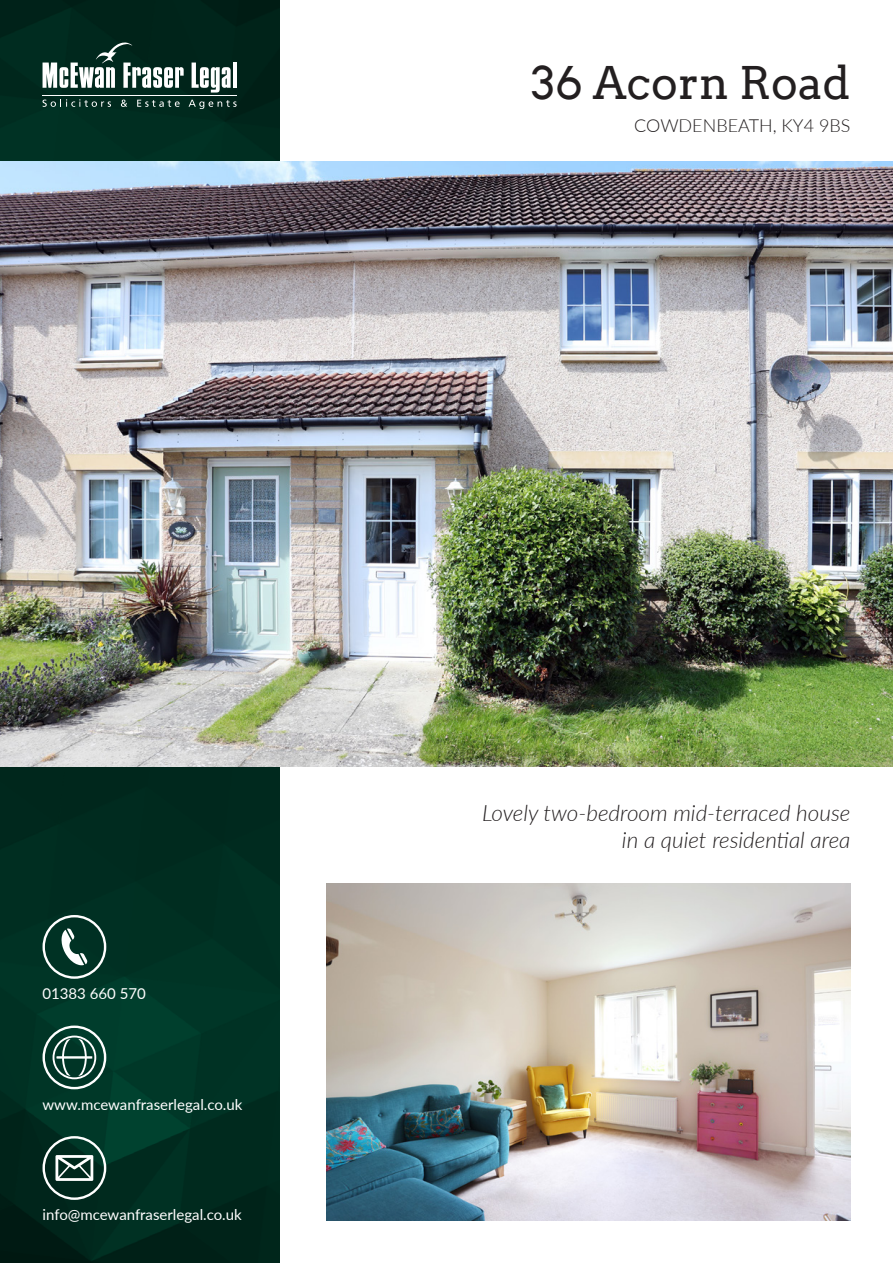
<style>
.page{position:relative;width:893px;height:1263px;background:#fff}
.page>*{position:absolute;margin:0;border:0;box-sizing:border-box;transform-origin:0 0}
.t1{font:45px "Arvo";color:#231f20}
.t2{font:italic 300 22.5px/27px "Lato";color:#231f20;text-align:right}
.t3{font:300 18px "Lato";color:#231f20}
.t4{font:15px "Lato";color:#fff}
</style>
<div class="page">
<img style="left:0;top:0;width:279px;height:1263px">
<img style="left:0;top:162px;width:893px;height:605px">
<svg style="left:43px;top:43px;width:141px;height:45px"></svg>
<svg style="left:192px;top:63px;width:39px;height:30px"></svg>
<hr style="left:233px;top:63px;width:4px;height:25px;background:#fff">
<hr style="left:43px;top:95px;width:194px;height:1px;background:#fff">
<svg style="left:43px;top:99px;width:68px;height:8px"></svg>
<svg style="left:121px;top:100px;width:6px;height:7px"></svg>
<svg style="left:137px;top:100px;width:43px;height:7px"></svg>
<svg style="left:189px;top:100px;width:48px;height:9px"></svg>
<img style="left:326px;top:883px;width:524px;height:337px">
<svg style="left:43px;top:915px;width:63px;height:64px;background:#335a4f"></svg>
<svg style="left:43px;top:1025px;width:63px;height:64px;background:#3a6559"></svg>
<svg style="left:43px;top:1136px;width:63px;height:64px;background:#3a5b52"></svg>
<h1 class="t1" style="left:531px;top:55px;width:321px">36 Acorn Road</h1>
<p class="t3" style="left:634px;top:113px;width:218px">COWDENBEATH, KY4 9BS</p>
<p class="t4" style="left:43px;top:983px;width:105px">01383 660 570</p>
<p class="t4" style="left:43px;top:1094px;width:201px">www.mcewanfraserlegal.co.uk</p>
<p class="t4" style="left:43px;top:1204px;width:201px">info@mcewanfraserlegal.co.uk</p>
<h2 class="t2" style="left:482px;top:798px;width:370px">Lovely two-bedroom mid-terraced house in a quiet residential area</h2>
</div>
